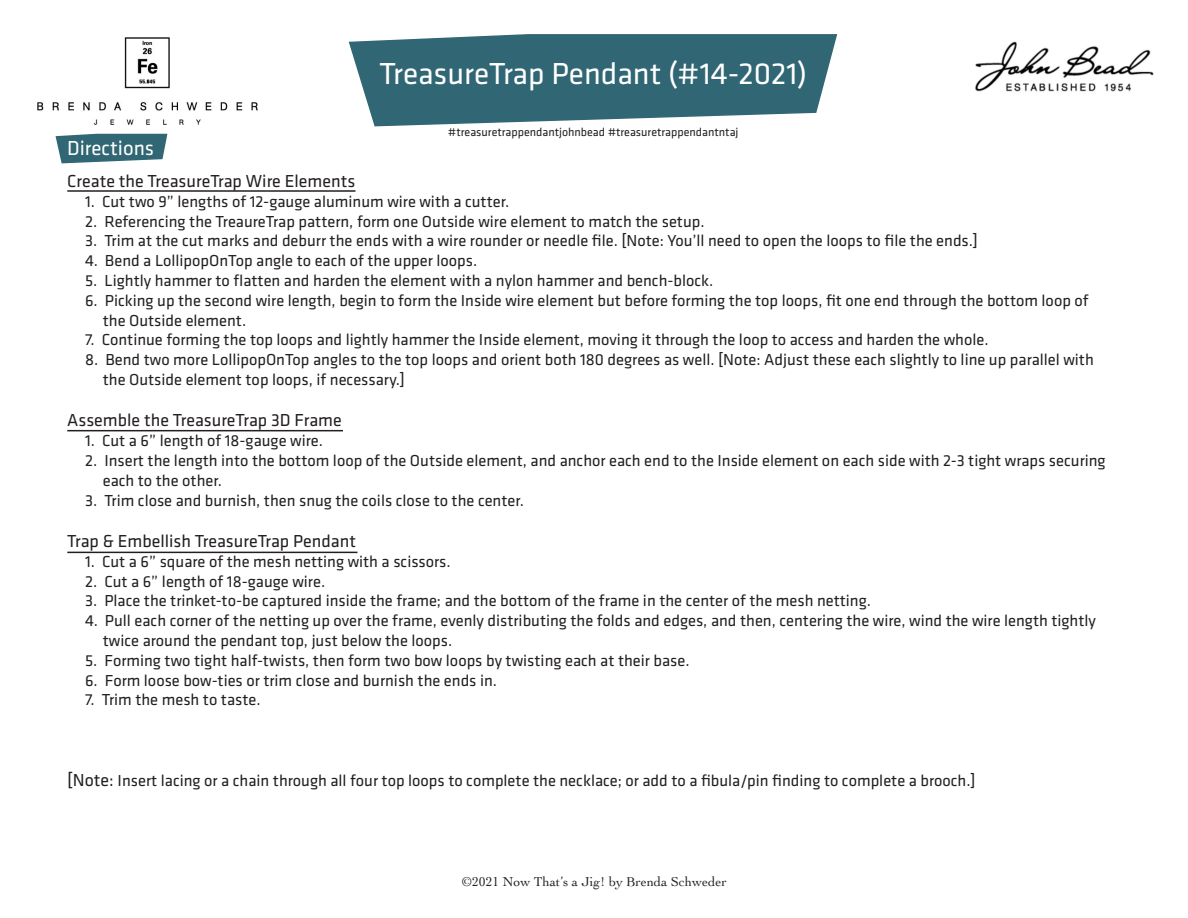
<style>
.page{position:relative;width:1188px;height:918px;background:#fff}
.page>*{position:absolute;margin:0;border:0;box-sizing:border-box;transform-origin:0 0}
.t1{font:31.5px "Klavika";color:#fff}
.t2{font:21px "Klavika";color:#fff}
.t3{font:18px "Klavika";color:#231f20}
.t4{font:16.5px/19.8px "Klavika";color:#231f20}
.t5{font:13.5px "Cochin";color:#231f20}
.t6{font:12px "Klavika";color:#231f20}
.s1{font-size:18px}
</style>
<div class="page">
<img style="left:975px;top:41px;width:179px;height:51px">
<img style="left:37px;top:38px;width:221px;height:86px">
<svg style="left:348px;top:34px;width:490px;height:93px;background:#4d7c87"></svg>
<svg style="left:55px;top:133px;width:113px;height:31px;background:#54818c"></svg>
<hr style="left:67px;top:190px;width:288px;height:2px;background:#231f20">
<hr style="left:67px;top:430px;width:276px;height:1px;background:#231f20">
<hr style="left:67px;top:552px;width:290px;height:1px;background:#231f20">
<h1 class="t1" style="left:379px;top:56px;width:429px">TreasureTrap Pendant (#14-2021)</h1>
<p class="t6" style="left:448px;top:125px;width:292px">#treasuretrappendantjohnbead #treasuretrappendantntaj</p>
<p class="t2" style="left:67px;top:136px;width:88px">Directions</p>
<p class="t3" style="left:67px;top:171px;width:289px">Create the TreasureTrap Wire Elements</p>
<p class="t4" style="left:85px;top:192px;width:426px">1. Cut two 9” lengths of 12-gauge aluminum wire with a cutter.</p>
<p class="t4" style="left:85px;top:211px;width:621px">2. Referencing the TreaureTrap pattern, form one Outside wire element to match the setup.</p>
<p class="t4" style="left:85px;top:231px;width:894px">3. Trim at the cut marks and deburr the ends with a wire rounder or needle file. [Note: You’ll need to open the loops to file the ends.]</p>
<p class="t4" style="left:85px;top:251px;width:394px">4. Bend a LollipopOnTop angle to each of the upper loops.</p>
<p class="t4" style="left:85px;top:271px;width:630px">5. Lightly hammer to flatten and harden the element with a nylon hammer and bench-block.</p>
<p class="t4" style="left:103px;top:291px;width:987px;text-indent:-18px">6. Picking up the second wire length, begin to form the Inside wire element but before forming the top loops, fit one end through the bottom loop of the Outside element.</p>
<p class="t4" style="left:85px;top:330px;width:905px">7. Continue forming the top loops and lightly hammer the Inside element, moving it through the loop to access and harden the whole.</p>
<p class="t4" style="left:103px;top:350px;width:993px;text-indent:-18px">8. Bend two more LollipopOnTop angles to the top loops and orient both 180 degrees as well. [Note: Adjust these each slightly to line up parallel with the Outside element top loops, if necessary.]</p>
<p class="t3" style="left:67px;top:411px;width:276px">Assemble the TreasureTrap 3D Frame</p>
<p class="t4" style="left:85px;top:431px;width:239px">1. Cut a 6” length of 18-gauge wire.</p>
<p class="t4" style="left:103px;top:451px;width:1004px;text-indent:-18px">2. Insert the length into the bottom loop of the Outside element, and anchor each end to the Inside element on each side with 2-3 tight wraps securing each to the other.</p>
<p class="t4" style="left:85px;top:490px;width:440px">3. Trim close and burnish, then snug the coils close to the center.</p>
<p class="t3" style="left:67px;top:531px;width:290px">Trap &amp; Embellish TreasureTrap Pendant</p>
<p class="t4" style="left:85px;top:552px;width:367px">1. Cut a 6” square of the mesh netting with a scissors.</p>
<p class="t4" style="left:85px;top:571px;width:242px">2. Cut a 6” length of 18-gauge wire.</p>
<p class="t4" style="left:85px;top:591px;width:787px">3. Place the trinket-to-be captured inside the frame; and the bottom of the frame in the center of the mesh netting.</p>
<p class="t4" style="left:103px;top:611px;width:995px;text-indent:-18px">4. Pull each corner of the netting up over the frame, evenly distributing the folds and edges, and then, centering the wire, wind the wire length tightly twice around the pendant top, just below the loops.</p>
<p class="t4" style="left:85px;top:651px;width:606px">5. Forming two tight half-twists, then form two bow loops by twisting each at their base.</p>
<p class="t4" style="left:85px;top:670px;width:414px">6. Form loose bow-ties or trim close and burnish the ends in.</p>
<p class="t4" style="left:85px;top:690px;width:177px">7. Trim the mesh to taste.</p>
<p class="t4" style="left:67px;top:771px;width:910px"><span class="s1">[Note:</span> Insert lacing or a chain through all four top loops to complete the necklace; or add to a fibula/pin finding to complete a brooch.]</p>
<p class="t5" style="left:461px;top:874px;width:267px">©2021 Now That’s a Jig! by Brenda Schweder</p>
</div>
